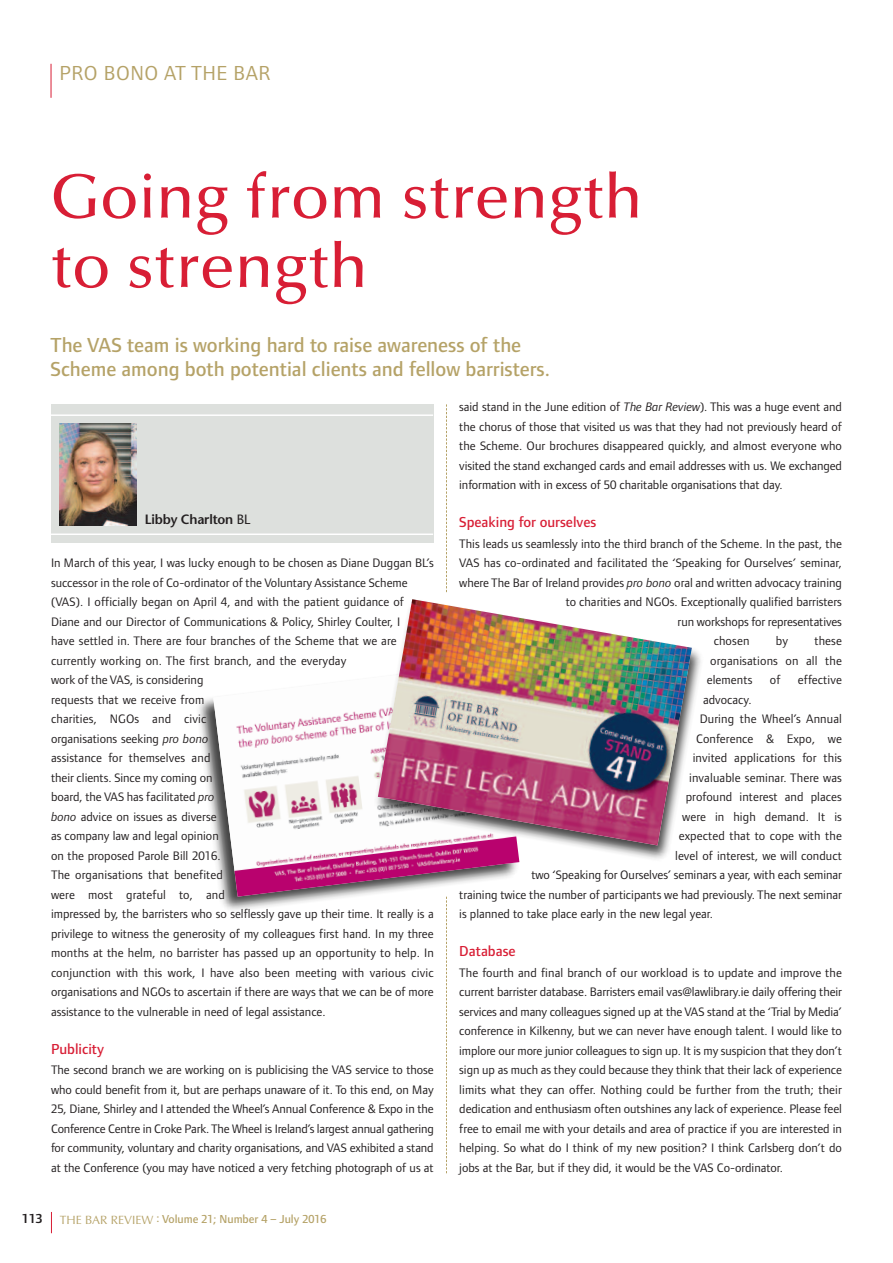
<style>
.page{position:relative;width:893px;height:1263px;background:#fff}
.page>*{position:absolute;margin:0;border:0;box-sizing:border-box;transform-origin:0 0}
.t1{font:500 63px/69.4px "Optima";color:#d81e35}
.t2{font:500 21px/24px "Foundry Form Sans";color:#b5a267}
.t3{font:21px "Foundry Form Sans";letter-spacing:.025em;color:#b5a267}
.t4{font:500 15px "Foundry Form Sans";color:#d81e35}
.t5{font:600 13.5px "Stone Sans";letter-spacing:-.015em;color:#231f20}
.t6{font:600 13.5px "Foundry Form Sans";color:#231f20}
.t7{font:12.75px/19.5px "Foundry Form Sans";color:#231f20;text-align:justify}
.t8{font:500 12px "Foundry Form Sans";color:#b5a267}
.s1{font-weight:400}
.s2{font-style:italic}
.s3{font-family:"Optima";font-weight:400}
</style>
<div class="page">
<img style="left:199px;top:698px;width:143px;height:212px">
<img style="left:213px;top:698px;width:303px;height:199px">
<img style="left:369px;top:592px;width:332px;height:275px">
<img style="left:378px;top:599px;width:314px;height:246px">
<svg style="left:446px;top:897px;width:1px;height:276px"></svg>
<svg style="left:446px;top:404px;width:1px;height:188px"></svg>
<hr style="left:51px;top:64px;width:1px;height:34px;background:#d81e35">
<svg style="left:51px;top:1212px;width:1px;height:21px"></svg>
<div style="left:51px;top:404px;width:382px;height:139px;background:#dde0dd"></div>
<img style="left:60px;top:424px;width:76px;height:102px">
<hr style="left:51px;top:533px;width:382px;height:2px;background:#fff">
<hr style="left:51px;top:414px;width:382px;height:2px;background:#fff">
<h2 class="t3" style="left:60px;top:65px;width:212px">PRO BONO AT THE BAR</h2>
<h1 class="t1" style="left:51px;top:168px;width:593px">Going from strength to strength</h1>
<h2 class="t2" style="left:51px;top:335px;width:501px">The VAS team is working hard to raise awareness of the<br>Scheme among both potential clients and fellow barristers.</h2>
<p class="t5" style="left:145px;top:514px;width:107px">Libby Charlton <span class="s1">BL</span></p>
<p class="t7" style="left:51px;top:554px;width:384px;text-align:left">In March of this year, I was lucky enough to be chosen as Diane Duggan BL’s successor in the role of Co-ordinator of the Voluntary Assistance Scheme (VAS). I officially began on April 4, and with the patient guidance of Diane and our Director of Communications &amp; Policy, Shirley Coulter, I<br>have settled in. There are four branches of the Scheme that we are currently working on. The first branch, and the everyday<br>work of the VAS, is considering<br>requests that we receive from<br>charities, NGOs and civic<br>organisations seeking <span class="s2">pro bono<br></span>assistance for themselves and<br>their clients. Since my coming on<br>board, the VAS has facilitated <span class="s2">pro<br>bono</span> advice on issues as diverse<br>as company law and legal opinion<br>on the proposed Parole Bill 2016.<br>The organisations that benefited<br>were most grateful to, and<br>impressed by, the barristers who so selflessly gave up their time. It really is a privilege to witness the generosity of my colleagues first hand. In my three months at the helm, no barrister has passed up an opportunity to help. In conjunction with this work, I have also been meeting with various civic organisations and NGOs to ascertain if there are ways that we can be of more assistance to the vulnerable in need of legal assistance.</p>
<p class="t4" style="left:51px;top:1043px;width:55px">Publicity</p>
<p class="t7" style="left:51px;top:1061px;width:384px">The second branch we are working on is publicising the VAS service to those who could benefit from it, but are perhaps unaware of it. To this end, on May 25, Diane, Shirley and I attended the Wheel’s Annual Conference &amp; Expo in the Conference Centre in Croke Park. The Wheel is Ireland’s largest annual gathering for community, voluntary and charity organisations, and VAS exhibited a stand at the Conference (you may have noticed a very fetching photograph of us at</p>
<p class="t6" style="left:22px;top:1213px;width:22px">113</p>
<p class="t8" style="left:60px;top:1214px;width:268px"><span class="s3">THE BAR REVIEW</span> : Volume 21; Number 4 – July 2016</p>
<p class="t7" style="left:459px;top:398px;width:384px">said stand in the June edition of <span class="s2">The Bar Review</span>). This was a huge event and the chorus of those that visited us was that they had not previously heard of the Scheme. Our brochures disappeared quickly, and almost everyone who visited the stand exchanged cards and email addresses with us. We exchanged information with in excess of 50 charitable organisations that day.</p>
<p class="t4" style="left:459px;top:517px;width:139px">Speaking for ourselves</p>
<p class="t7" style="left:459px;top:535px;width:384px">This leads us seamlessly into the third branch of the Scheme. In the past, the</p>
<p class="t7" style="left:459px;top:554px;width:384px">VAS has co-ordinated and facilitated the ‘Speaking for Ourselves’ seminar,</p>
<p class="t7" style="left:459px;top:574px;width:384px">where The Bar of Ireland provides <span class="s2">pro bono</span> oral and written advocacy training</p>
<p class="t7" style="left:566px;top:593px;width:278px">to charities and NGOs. Exceptionally qualified barristers</p>
<p class="t7" style="left:678px;top:613px;width:166px">run workshops for representatives</p>
<p class="t7" style="left:714px;top:632px;width:37px">chosen</p>
<p class="t7" style="left:776px;top:632px;width:14px">by</p>
<p class="t7" style="left:707px;top:632px;width:137px;text-indent:108px">these organisations on all the elements</p>
<p class="t7" style="left:770px;top:671px;width:12px">of</p>
<p class="t7" style="left:798px;top:671px;width:46px">effective</p>
<p class="t7" style="left:703px;top:691px;width:50px">advocacy.</p>
<p class="t7" style="left:700px;top:710px;width:144px">During the Wheel’s Annual</p>
<p class="t7" style="left:696px;top:730px;width:147px">Conference &amp; Expo, we</p>
<p class="t7" style="left:693px;top:749px;width:151px">invited applications for this</p>
<p class="t7" style="left:689px;top:769px;width:154px">invaluable seminar. There was</p>
<p class="t7" style="left:686px;top:788px;width:158px">profound interest and places</p>
<p class="t7" style="left:682px;top:808px;width:161px">were in high demand. It is</p>
<p class="t7" style="left:679px;top:827px;width:165px">expected that to cope with the</p>
<p class="t7" style="left:675px;top:847px;width:168px">level of interest, we will conduct</p>
<p class="t7" style="left:531px;top:866px;width:312px">two ‘Speaking for Ourselves’ seminars a year, with each seminar</p>
<p class="t7" style="left:459px;top:886px;width:384px">training twice the number of participants we had previously. The next seminar</p>
<p class="t7" style="left:459px;top:905px;width:255px">is planned to take place early in the new legal year.</p>
<p class="t4" style="left:459px;top:946px;width:58px">Database</p>
<p class="t7" style="left:459px;top:964px;width:384px">The fourth and final branch of our workload is to update and improve the current barrister database. Barristers email vas@lawlibrary.ie daily offering their services and many colleagues signed up at the VAS stand at the ‘Trial by Media’ conference in Kilkenny, but we can never have enough talent. I would like to implore our more junior colleagues to sign up. It is my suspicion that they don’t sign up as much as they could because they think that their lack of experience limits what they can offer. Nothing could be further from the truth; their dedication and enthusiasm often outshines any lack of experience. Please feel free to email me with your details and area of practice if you are interested in helping. So what do I think of my new position? I think Carlsberg don’t do jobs at the Bar, but if they did, it would be the VAS Co-ordinator.</p>
</div>
